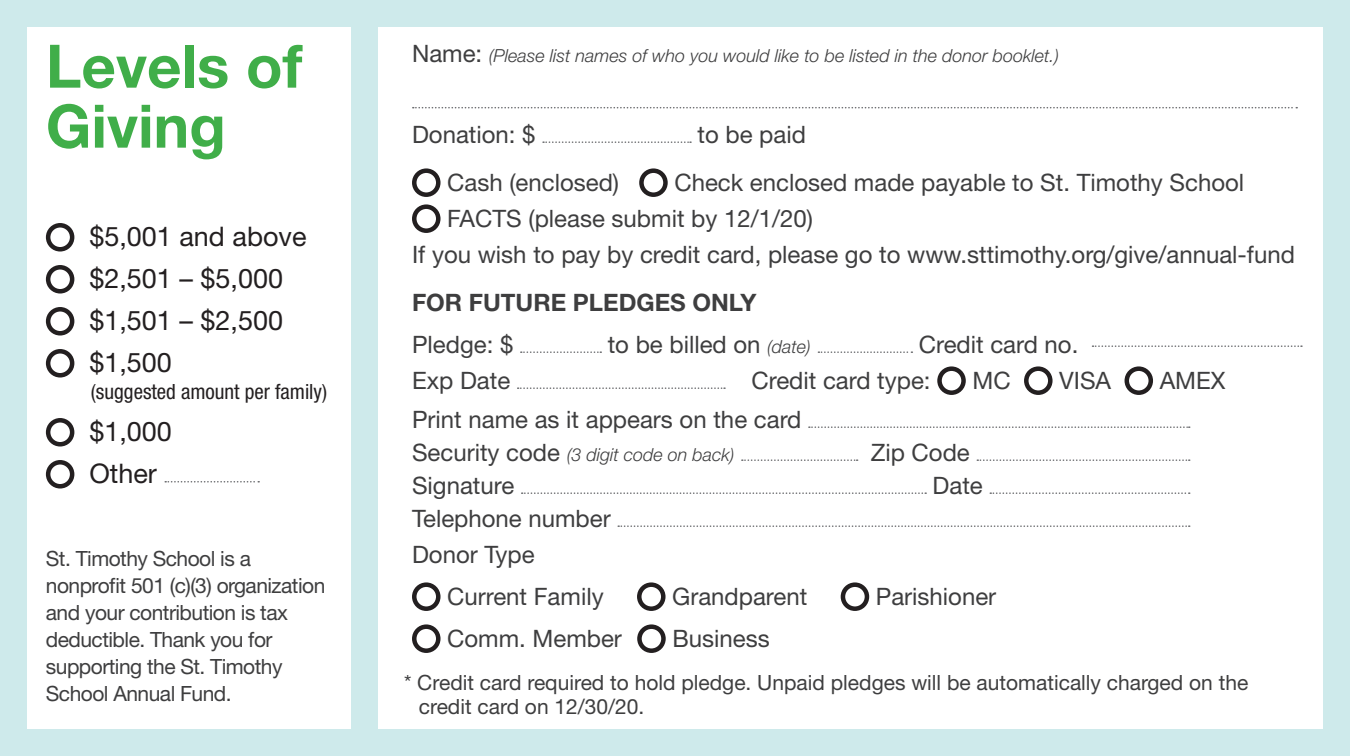
<style>
.page{position:relative;width:1350px;height:756px;background:#ceeaeb}
.page>*{position:absolute;margin:0;border:0;box-sizing:border-box;transform-origin:0 0}
.t1{font:700 60px/60px "Helvetica Neue LT Std";color:#40ae49}
.t2{font:27px "Helvetica Neue LT Std";color:#231f20}
.t3{font:24px "Helvetica Neue LT Std";color:#3e3e3f}
.t4{font:700 24px "Helvetica Neue LT Std";color:#3e3e3f}
.t5{font:21px/27px "Helvetica Neue LT Std";letter-spacing:-.025em;color:#3e3e3f}
.t6{font:21px/24px "Helvetica Neue LT Std";color:#3e3e3f}
.t7{font:condensed 21px "Helvetica Neue LT Std";color:#231f20}
.t8{font:italic 300 18px "Helvetica Neue LT Std";color:#3e3e3f}
.s1{font-weight:400;font-style:normal;font-size:24px}
.s2{font-weight:300;font-style:italic;font-size:18px}
</style>
<div class="page">
<div style="left:27px;top:27px;width:324px;height:702px;background:#fff"></div>
<div style="left:378px;top:27px;width:945px;height:702px;background:#fff"></div>
<svg style="left:413px;top:107px;width:884px;height:1px"></svg>
<svg style="left:543px;top:141px;width:148px;height:2px"></svg>
<div style="left:412px;top:168px;width:29px;height:29px;border:4px solid #231f20;border-radius:50%"></div>
<div style="left:639px;top:168px;width:29px;height:29px;border:4px solid #231f20;border-radius:50%"></div>
<div style="left:412px;top:204px;width:29px;height:29px;border:4px solid #231f20;border-radius:50%"></div>
<svg style="left:521px;top:351px;width:80px;height:2px"></svg>
<svg style="left:818px;top:351px;width:94px;height:2px"></svg>
<svg style="left:1093px;top:345px;width:209px;height:2px"></svg>
<svg style="left:518px;top:387px;width:207px;height:2px"></svg>
<div style="left:937px;top:366px;width:29px;height:29px;border:4px solid #231f20;border-radius:50%"></div>
<div style="left:1024px;top:366px;width:29px;height:29px;border:4px solid #231f20;border-radius:50%"></div>
<div style="left:1125px;top:366px;width:28px;height:29px;border:4px solid #231f20;border-radius:50%"></div>
<svg style="left:809px;top:426px;width:381px;height:2px"></svg>
<svg style="left:742px;top:459px;width:116px;height:2px"></svg>
<svg style="left:977px;top:459px;width:213px;height:2px"></svg>
<svg style="left:522px;top:492px;width:404px;height:2px"></svg>
<svg style="left:990px;top:492px;width:200px;height:2px"></svg>
<svg style="left:618px;top:525px;width:572px;height:2px"></svg>
<div style="left:412px;top:582px;width:29px;height:29px;border:4px solid #231f20;border-radius:50%"></div>
<div style="left:637px;top:582px;width:29px;height:29px;border:4px solid #231f20;border-radius:50%"></div>
<div style="left:841px;top:582px;width:28px;height:29px;border:4px solid #231f20;border-radius:50%"></div>
<div style="left:412px;top:624px;width:29px;height:29px;border:4px solid #231f20;border-radius:50%"></div>
<div style="left:637px;top:624px;width:29px;height:29px;border:4px solid #231f20;border-radius:50%"></div>
<div style="left:46px;top:223px;width:28px;height:29px;border:4px solid #231f20;border-radius:50%"></div>
<div style="left:46px;top:265px;width:28px;height:29px;border:4px solid #231f20;border-radius:50%"></div>
<div style="left:46px;top:307px;width:28px;height:29px;border:4px solid #231f20;border-radius:50%"></div>
<div style="left:46px;top:349px;width:28px;height:29px;border:4px solid #231f20;border-radius:50%"></div>
<div style="left:46px;top:418px;width:28px;height:29px;border:4px solid #231f20;border-radius:50%"></div>
<div style="left:46px;top:460px;width:28px;height:29px;border:4px solid #231f20;border-radius:50%"></div>
<svg style="left:165px;top:481px;width:94px;height:2px"></svg>
<p class="t1" style="left:46px;top:35px;width:258px">Levels of<br>Giving</p>
<p class="t2" style="left:89px;top:220px;width:219px">$5,001 and above</p>
<p class="t2" style="left:89px;top:262px;width:195px">$2,501 – $5,000</p>
<p class="t2" style="left:89px;top:304px;width:195px">$1,501 – $2,500</p>
<p class="t2" style="left:89px;top:346px;width:84px">$1,500</p>
<p class="t7" style="left:91px;top:379px;width:238px">(suggested amount per family)</p>
<p class="t2" style="left:89px;top:415px;width:84px">$1,000</p>
<p class="t2" style="left:89px;top:457px;width:69px">Other</p>
<p class="t5" style="left:46px;top:545px;width:281px">St. Timothy School is a nonprofit 501 (c)(3) organization and your contribution is tax deductible. Thank you for supporting the St. Timothy<br>School Annual Fund.</p>
<p class="t8" style="left:412px;top:45px;width:649px"><span class="s1">Name:</span> (Please list names of who you would like to be listed in the donor booklet.)</p>
<p class="t3" style="left:412px;top:120px;width:125px">Donation: $</p>
<p class="t3" style="left:697px;top:120px;width:110px">to be paid</p>
<p class="t3" style="left:447px;top:168px;width:174px">Cash (enclosed)</p>
<p class="t3" style="left:674px;top:168px;width:571px">Check enclosed made payable to St. Timothy School</p>
<p class="t3" style="left:447px;top:204px;width:367px">FACTS (please submit by 12/1/20)</p>
<p class="t3" style="left:412px;top:240px;width:884px">If you wish to pay by credit card, please go to www.sttimothy.org/give/annual-fund</p>
<p class="t4" style="left:412px;top:288px;width:346px">FOR FUTURE PLEDGES ONLY</p>
<p class="t3" style="left:412px;top:330px;width:103px">Pledge: $</p>
<p class="t3" style="left:608px;top:330px;width:205px">to be billed on <span class="s2">(date)</span></p>
<p class="t3" style="left:919px;top:330px;width:161px">Credit card no.</p>
<p class="t3" style="left:412px;top:366px;width:100px">Exp Date</p>
<p class="t3" style="left:751px;top:366px;width:181px">Credit card type:</p>
<p class="t3" style="left:972px;top:366px;width:40px">MC</p>
<p class="t3" style="left:1059px;top:366px;width:53px">VISA</p>
<p class="t3" style="left:1160px;top:366px;width:67px">AMEX</p>
<p class="t3" style="left:412px;top:405px;width:391px">Print name as it appears on the card</p>
<p class="t8" style="left:412px;top:444px;width:324px"><span class="s1">Security code</span> (3 digit code on back)</p>
<p class="t3" style="left:871px;top:438px;width:101px">Zip Code</p>
<p class="t3" style="left:412px;top:471px;width:104px">Signature</p>
<p class="t3" style="left:933px;top:471px;width:52px">Date</p>
<p class="t3" style="left:412px;top:504px;width:200px">Telephone number</p>
<p class="t3" style="left:412px;top:540px;width:124px">Donor Type</p>
<p class="t3" style="left:447px;top:582px;width:158px">Current Family</p>
<p class="t3" style="left:672px;top:582px;width:137px">Grandparent</p>
<p class="t3" style="left:876px;top:582px;width:122px">Parishioner</p>
<p class="t3" style="left:447px;top:624px;width:176px">Comm. Member</p>
<p class="t3" style="left:672px;top:624px;width:99px">Business</p>
<p class="t6" style="left:419px;top:671px;width:831px;text-indent:-15px">* Credit card required to hold pledge. Unpaid pledges will be automatically charged on the credit card on 12/30/20.</p>
</div>
